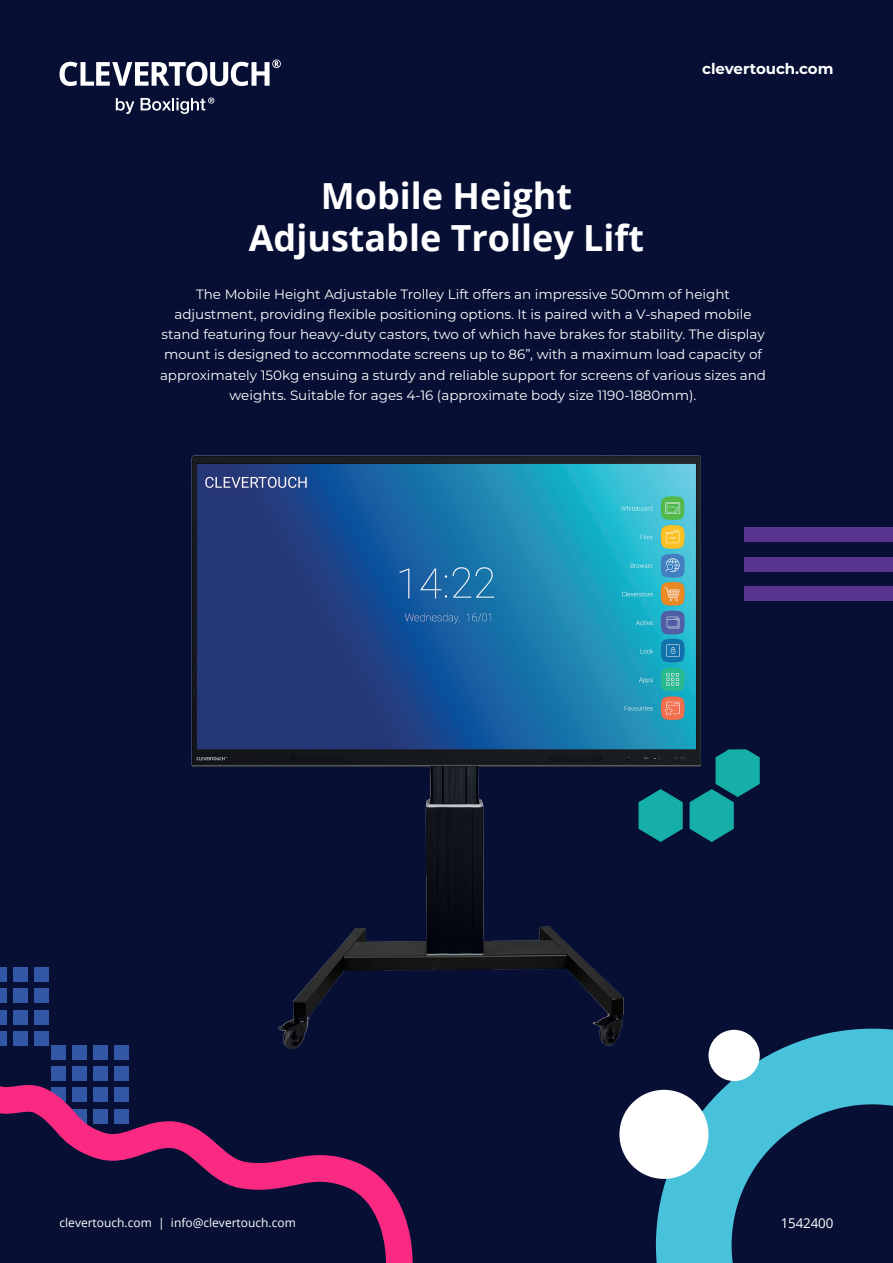
<style>
.page{position:relative;width:893px;height:1263px;background:#071034}
.page>*{position:absolute;margin:0;border:0;box-sizing:border-box;transform-origin:0 0}
.t1{font:700 36px/42px "Open Sans";color:#fff;text-align:center}
.t2{font:700 15px "Montserrat";color:#fff}
.t3{font:13.5px/20.2px "Montserrat";color:#fff;text-align:center}
.t4{font:13.5px "Open Sans";letter-spacing:-.01em;color:#fff}
.t5{font:12px "Open Sans";color:#fff}
</style>
<div class="page">
<div style="left:745px;top:527px;width:148px;height:15px;background:#593390"></div>
<div style="left:745px;top:557px;width:148px;height:14px;background:#593390"></div>
<div style="left:745px;top:586px;width:148px;height:15px;background:#593390"></div>
<svg style="left:60px;top:60px;width:221px;height:26px"></svg>
<svg style="left:116px;top:98px;width:18px;height:16px"></svg>
<svg style="left:141px;top:98px;width:73px;height:16px"></svg>
<svg style="left:723px;top:749px;width:37px;height:86px"></svg>
<div style="left:34px;top:967px;width:15px;height:15px;background:#3257a5"></div>
<div style="left:13px;top:967px;width:15px;height:15px;background:#3257a5"></div>
<div style="left:0;top:967px;width:7px;height:15px;background:#3257a5"></div>
<div style="left:34px;top:1010px;width:15px;height:14px;background:#3257a5"></div>
<div style="left:0;top:1010px;width:7px;height:14px;background:#3257a5"></div>
<div style="left:13px;top:1010px;width:15px;height:14px;background:#3257a5"></div>
<div style="left:34px;top:989px;width:15px;height:14px;background:#3257a5"></div>
<div style="left:0;top:989px;width:7px;height:14px;background:#3257a5"></div>
<div style="left:13px;top:989px;width:15px;height:14px;background:#3257a5"></div>
<svg style="left:656px;top:1029px;width:237px;height:234px"></svg>
<div style="left:619px;top:1090px;width:89px;height:89px;background:#fff;border-radius:50%"></div>
<div style="left:708px;top:1030px;width:52px;height:51px;background:#fff;border-radius:50%"></div>
<svg style="left:0;top:1031px;width:413px;height:232px"></svg>
<img style="left:170px;top:455px;width:553px;height:622px">
<p class="t1" style="left:249px;top:174px;width:397px">Mobile Height<br>Adjustable Trolley Lift</p>
<p class="t2" style="left:702px;top:58px;width:133px">clevertouch.com</p>
<p class="t3" style="left:160px;top:283px;width:608px">The Mobile Height Adjustable Trolley Lift offers an impressive 500mm of height adjustment, providing flexible positioning options. It is paired with a V-shaped mobile stand featuring four heavy-duty castors, two of which have brakes for stability. The display mount is designed to accommodate screens up to 86”, with a maximum load capacity of approximately 150kg ensuing a sturdy and reliable support for screens of various sizes and weights. Suitable for ages 4-16 (approximate body size 1190-1880mm).</p>
<p class="t5" style="left:60px;top:1214px;width:238px">clevertouch.com | info@clevertouch.com</p>
<p class="t4" style="left:781px;top:1214px;width:54px">1542400</p>
</div>
